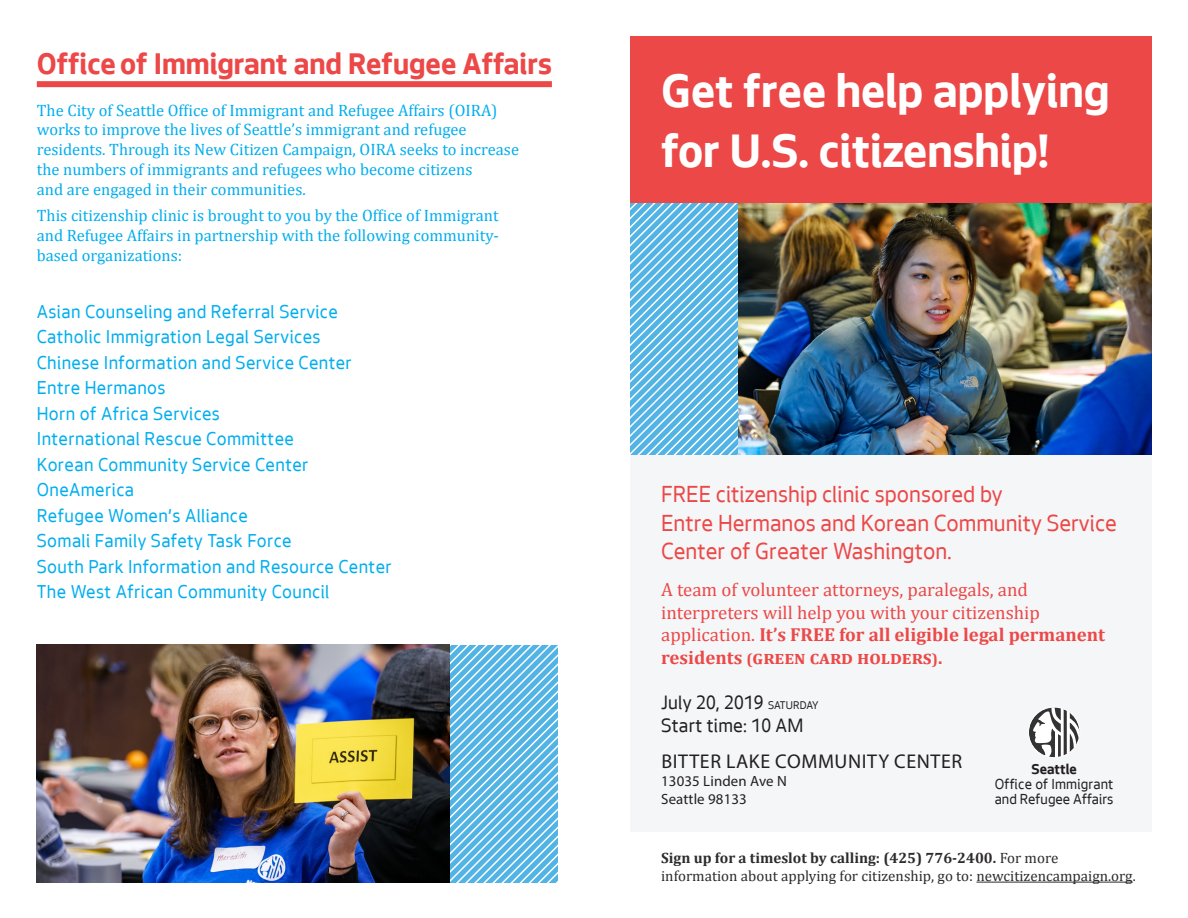
<style>
.page{position:relative;width:1188px;height:918px;background:#fff}
.page>*{position:absolute;margin:0;border:0;box-sizing:border-box;transform-origin:0 0}
.t1{font:700 49.5px/60px "Seattle Text";color:#fff}
.t2{font:700 31.5px "Seattle Text";color:#ec4847}
.t3{font:24px/28.8px "Seattle Text";color:#ec4847}
.t4{font:19.95px "Seattle Text";letter-spacing:.01em;color:#231f20}
.t5{font:19.95px "Myriad Pro";letter-spacing:.03em;color:#231f20}
.t6{font:19.2px "Seattle Text";letter-spacing:.02em;color:#00aeef}
.t7{font:18.9px/22.6px "Cambria";color:#ec4847}
.t8{font:16.5px/19.8px "Cambria";color:#00aeef}
.t9{font:15px/18px "Cambria";color:#2e2b2c}
.t10{font:15px "Seattle Text";color:#231f20}
.t11{font:700 15px "Seattle Text";color:#231f20}
.t12{font:14.85px/17.9px "Myriad Pro";letter-spacing:.01em;color:#231f20}
.s1{font-weight:700}
.s2{font-weight:700;font-size:15.15px}
.s3{font-size:11.55px}
</style>
<div class="page">
<div style="left:630px;top:36px;width:522px;height:167px;background:#ec4847"></div>
<div style="left:630px;top:446px;width:522px;height:386px;background:#f4f6f8"></div>
<svg style="left:630px;top:203px;width:108px;height:251px;background:#7ac4ea"></svg>
<svg style="left:450px;top:645px;width:108px;height:237px;background:#7ac4ea"></svg>
<img style="left:738px;top:203px;width:414px;height:252px">
<img style="left:36px;top:645px;width:414px;height:237px">
<div style="left:37px;top:81px;width:515px;height:6px;background:#ec4847"></div>
<hr style="left:976px;top:882px;width:157px;height:1px;background:#2e2b2c">
<div style="left:1029px;top:707px;width:51px;height:51px;background:#333;border-radius:50%"></div>
<svg style="left:1033px;top:707px;width:47px;height:51px"></svg>
<div style="left:1028px;top:707px;width:52px;height:51px;border:1px solid #fff;border-radius:50%"></div>
<p class="t2" style="left:37px;top:41px;width:517px">Office of Immigrant and Refugee Affairs</p>
<p class="t8" style="left:37px;top:100px;width:484px">The City of Seattle Office of Immigrant and Refugee Affairs (OIRA) works to improve the lives of Seattle’s immigrant and refugee residents. Through its New Citizen Campaign, OIRA seeks to increase the numbers of immigrants and refugees who become citizens<br>and are engaged in their communities.</p>
<p class="t8" style="left:37px;top:206px;width:464px;text-align:justify">This citizenship clinic is brought to you by the Office of Immigrant and Refugee Affairs in partnership with the following community&shy;based organizations:</p>
<p class="t6" style="left:37px;top:299px;width:303px">Asian Counseling and Referral Service</p>
<p class="t6" style="left:37px;top:324px;width:285px">Catholic Immigration Legal Services</p>
<p class="t6" style="left:37px;top:350px;width:317px">Chinese Information and Service Center</p>
<p class="t6" style="left:37px;top:375px;width:130px">Entre Hermanos</p>
<p class="t6" style="left:37px;top:401px;width:185px">Horn of Africa Services</p>
<p class="t6" style="left:37px;top:426px;width:259px">International Rescue Committee</p>
<p class="t6" style="left:37px;top:452px;width:273px">Korean Community Service Center</p>
<p class="t6" style="left:37px;top:477px;width:99px">OneAmerica</p>
<p class="t6" style="left:37px;top:503px;width:213px">Refugee Women’s Alliance</p>
<p class="t6" style="left:37px;top:528px;width:256px">Somali Family Safety Task Force</p>
<p class="t6" style="left:37px;top:554px;width:356px">South Park Information and Resource Center</p>
<p class="t6" style="left:37px;top:579px;width:294px">The West African Community Council</p>
<p class="t1" style="left:661px;top:58px;width:450px">Get free help applying for U.S. citizenship!</p>
<p class="t3" style="left:661px;top:479px;width:457px">FREE citizenship clinic sponsored by<br>Entre Hermanos and Korean Community Service<br>Center of Greater Washington.</p>
<p class="t7" style="left:661px;top:578px;width:446px">A team of volunteer attorneys, paralegals, and interpreters will help you with your citizenship application. <span class="s1">It’s FREE for all eligible legal permanent residents</span> <span class="s2">(</span><span class="s1">green card holders</span><span class="s2">)</span><span class="s1">.</span></p>
<p class="t4" style="left:661px;top:690px;width:159px">July 20, 2019 <span class="s3">SATURDAY</span></p>
<p class="t4" style="left:661px;top:712px;width:144px">Start time: 10 AM</p>
<p class="t5" style="left:661px;top:749px;width:302px">BITTER LAKE COMMUNITY CENTER</p>
<p class="t12" style="left:661px;top:772px;width:127px">13035 Linden Ave N<br>Seattle 98133</p>
<p class="t11" style="left:1032px;top:759px;width:47px">Seattle</p>
<p class="t10" style="left:995px;top:774px;width:120px">Office of Immigrant</p>
<p class="t10" style="left:995px;top:789px;width:120px">and Refugee Affairs</p>
<p class="t9" style="left:661px;top:849px;width:476px"><span class="s1">Sign up for a timeslot by calling: (425) 776-2400.</span> For more information about applying for citizenship, go to: newcitizencampaign.org.</p>
</div>
